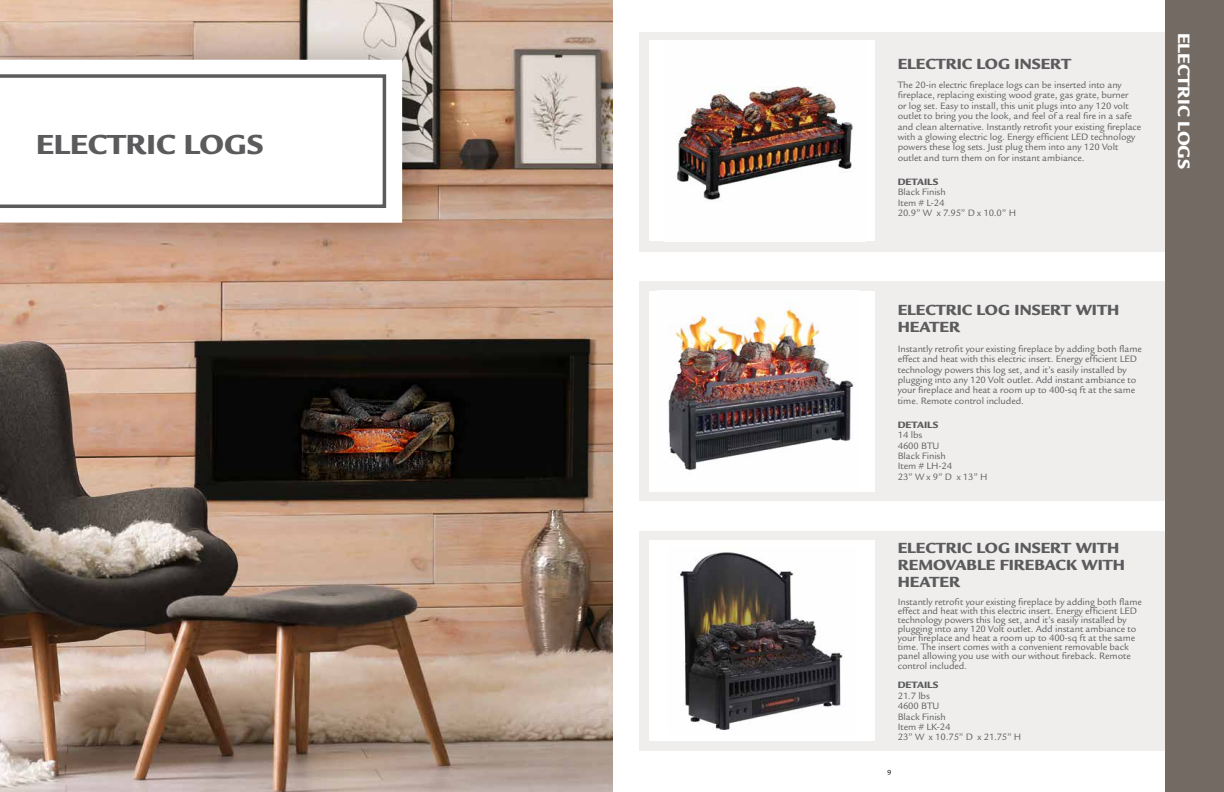
<style>
.page{position:relative;width:1224px;height:792px;background:#fff}
.page>*{position:absolute;margin:0;border:0;box-sizing:border-box;transform-origin:0 0}
.t1{font:900 30px "Legacy Sans Std";color:#5b5b5d}
.t2{font:900 18px "Legacy Sans Std";color:#fff}
.t3{font:900 16px/17px "Legacy Sans Std";color:#5b5b5d}
.t4{font:10px/10.4px "Legacy Sans Std";letter-spacing:-.01em;color:#5b5b5d}
.t5{font:900 10px "Legacy Sans Std";color:#5b5b5d}
.t6{font:8px "Legacy Sans Std";color:#000}
</style>
<div class="page">
<div style="left:639px;top:32px;width:527px;height:220px;background:#efeeed"></div>
<div style="left:639px;top:282px;width:527px;height:219px;background:#efeeed"></div>
<div style="left:639px;top:531px;width:527px;height:219px;background:#efeeed"></div>
<div style="left:1166px;top:0;width:58px;height:792px;background:#746a64"></div>
<img style="left:0;top:0;width:613px;height:792px">
<div style="left:0;top:22px;width:446px;height:244px;background:#000;opacity:.35"></div>
<div style="left:0;top:60px;width:402px;height:163px;background:#fff"></div>
<svg style="left:0;top:74px;width:386px;height:134px"></svg>
<div style="left:649px;top:41px;width:225px;height:200px;background:#fff"></div>
<div style="left:649px;top:291px;width:225px;height:200px;background:#fff"></div>
<div style="left:649px;top:540px;width:225px;height:200px;background:#fff"></div>
<img style="left:676px;top:86px;width:177px;height:115px">
<img style="left:668px;top:302px;width:186px;height:169px">
<img style="left:680px;top:552px;width:163px;height:178px">
<h1 class="t1" style="left:36px;top:126px;width:229px">ELECTRIC LOGS</h1>
<h3 class="t3" style="left:898px;top:55px;width:175px">ELECTRIC LOG INSERT</h3>
<p class="t4" style="left:898px;top:80px;width:245px">The 20-in electric fireplace logs can be inserted into any fireplace, replacing existing wood grate, gas grate, burner<br>or log set. Easy to install, this unit plugs into any 120 volt outlet to bring you the look, and feel of a real fire in a safe and clean alternative. Instantly retrofit your existing fireplace with a glowing electric log. Energy efficient LED technology powers these log sets. Just plug them into any 120 Volt outlet and turn them on for instant ambiance.</p>
<p class="t5" style="left:898px;top:176px;width:42px">DETAILS</p>
<p class="t4" style="left:898px;top:187px;width:120px">Black Finish<br>Item # L-24<br>20.9” W x 7.95” D x 10.0” H</p>
<h3 class="t3" style="left:898px;top:302px;width:223px">ELECTRIC LOG INSERT WITH<br>HEATER</h3>
<p class="t4" style="left:898px;top:344px;width:246px">Instantly retrofit your existing fireplace by adding both flame effect and heat with this electric insert. Energy efficient LED technology powers this log set, and it’s easily installed by plugging into any 120 Volt outlet. Add instant ambiance to your fireplace and heat a room up to 400-sq ft at the same time. Remote control included.</p>
<p class="t5" style="left:898px;top:419px;width:42px">DETAILS</p>
<p class="t4" style="left:898px;top:430px;width:91px">14 lbs<br>4600 BTU<br>Black Finish<br>Item # LH-24<br>23” W x 9” D x 13” H</p>
<h3 class="t3" style="left:898px;top:539px;width:229px">ELECTRIC LOG INSERT WITH<br>REMOVABLE FIREBACK WITH<br>HEATER</h3>
<p class="t4" style="left:898px;top:597px;width:246px;line-height:9px">Instantly retrofit your existing fireplace by adding both flame effect and heat with this electric insert. Energy efficient LED technology powers this log set, and it’s easily installed by plugging into any 120 Volt outlet. Add instant ambiance to your fireplace and heat a room up to 400-sq ft at the same time. The insert comes with a convenient removable back panel allowing you use with our without fireback. Remote</p>
<p class="t4" style="left:898px;top:661px;width:71px">control included.</p>
<p class="t5" style="left:898px;top:679px;width:42px">DETAILS</p>
<p class="t4" style="left:898px;top:691px;width:125px">21.7 lbs<br>4600 BTU<br>Black Finish<br>Item # LK-24<br>23” W x 10.75” D x 21.75” H</p>
<p class="t6" style="left:887px;top:768px;width:6px">9</p>
<h2 class="t2" style="left:1195px;top:32px;width:138px;rotate:90deg">ELECTRIC LOGS</h2>
</div>
